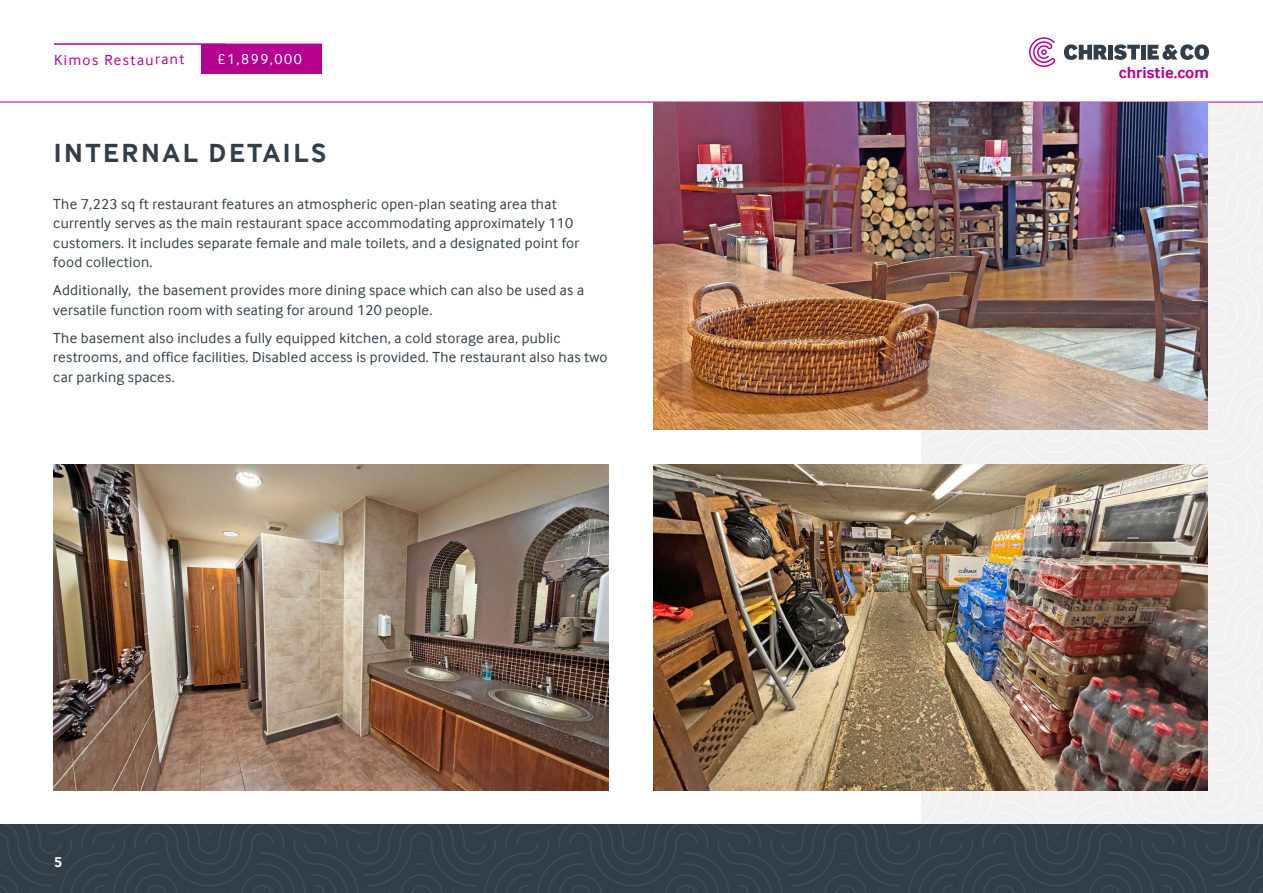
<style>
.page{position:relative;width:1263px;height:893px;background:#fff}
.page>*{position:absolute;margin:0;border:0;box-sizing:border-box;transform-origin:0 0}
.t1{font:700 27px "Inter Face";letter-spacing:.1em;color:#323e48}
.t2{font:700 16.5px "Inter Face";color:#b4008e}
.t3{font:15px/19.5px "Inter Face";letter-spacing:.02em;color:#323e48}
.t4{font:15px "Inter Face";letter-spacing:.095em;color:#b4008e}
.t5{font:15px "Inter Face";letter-spacing:.095em;color:#fff}
.t6{font:700 15px "Inter Face";color:#fff}
</style>
<div class="page">
<div style="left:921px;top:103px;width:342px;height:722px;background:#f2f2f2"></div>
<img style="left:0;top:825px;width:1263px;height:68px">
<svg style="left:1029px;top:37px;width:26px;height:30px"></svg>
<svg style="left:1064px;top:44px;width:43px;height:16px"></svg>
<div style="left:1108px;top:45px;width:5px;height:15px;background:#323e48"></div>
<svg style="left:1114px;top:44px;width:26px;height:16px"></svg>
<div style="left:1141px;top:45px;width:5px;height:15px;background:#323e48"></div>
<svg style="left:1147px;top:44px;width:62px;height:16px"></svg>
<hr style="left:0;top:102px;width:1263px;height:1px;background:#b4008e">
<img style="left:54px;top:464px;width:554px;height:327px">
<img style="left:654px;top:102px;width:554px;height:327px">
<img style="left:654px;top:464px;width:554px;height:327px">
<div style="left:202px;top:44px;width:120px;height:29px;background:#b4008e"></div>
<hr style="left:54px;top:44px;width:268px;height:1px;background:#b4008e">
<p class="t4" style="left:54px;top:51px;width:132px">Kimos Restaurant</p>
<p class="t5" style="left:217px;top:51px;width:86px">£1,899,000</p>
<h1 class="t1" style="left:54px;top:137px;width:274px">INTERNAL DETAILS</h1>
<p class="t3" style="left:53px;top:194px;width:527px">The 7,223 sq ft restaurant features an atmospheric open-plan seating area that currently serves as the main restaurant space accommodating approximately 110 customers. It includes separate female and male toilets, and a designated point for food collection.</p>
<p class="t3" style="left:53px;top:281px;width:532px">Additionally, the basement provides more dining space which can also be used as a versatile function room with seating for around 120 people.</p>
<p class="t3" style="left:53px;top:328px;width:556px">The basement also includes a fully equipped kitchen, a cold storage area, public restrooms, and office facilities. Disabled access is provided. The restaurant also has two car parking spaces.</p>
<p class="t6" style="left:54px;top:853px;width:10px">5</p>
<p class="t2" style="left:1119px;top:63px;width:92px">christie.com</p>
</div>
